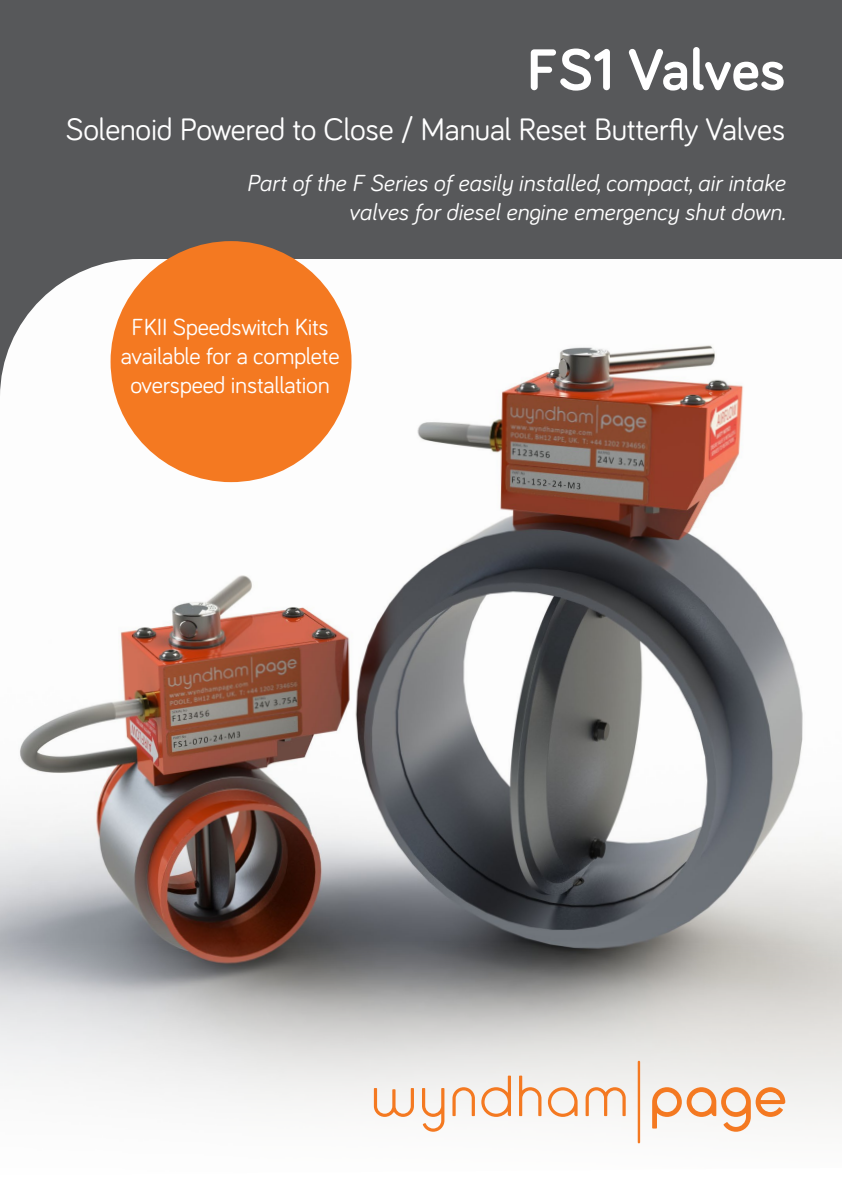
<style>
.page{position:relative;width:842px;height:1191px;background:#fff}
.page>*{position:absolute;margin:0;border:0;box-sizing:border-box;transform-origin:0 0}
.t1{font:700 60px "Bariol";color:#fff}
.t2{font:32px "Bariol";letter-spacing:-.01em;color:#fff}
.t3{font:italic 24px/28.8px "Bariol";color:#fff;text-align:right}
.t4{font:24px/28.8px "Bariol";letter-spacing:-.01em;color:#fff;text-align:center}
</style>
<div class="page">
<img style="left:0;top:397px;width:842px;height:747px">
<svg style="left:0;top:0;width:842px;height:397px;fill:#57585a"></svg>
<hr style="left:638px;top:1060px;width:2px;height:83px;background:#f47921">
<svg style="left:586px;top:1087px;width:40px;height:29px"></svg>
<svg style="left:481px;top:1075px;width:30px;height:41px"></svg>
<svg style="left:519px;top:1075px;width:22px;height:41px"></svg>
<svg style="left:374px;top:1088px;width:40px;height:28px"></svg>
<svg style="left:422px;top:1088px;width:22px;height:43px"></svg>
<svg style="left:452px;top:1087px;width:23px;height:29px"></svg>
<svg style="left:548px;top:1087px;width:30px;height:29px"></svg>
<svg style="left:652px;top:1087px;width:133px;height:44px"></svg>
<div style="left:111px;top:241px;width:240px;height:241px;background:#f47921;border-radius:50%"></div>
<p class="t1" style="left:527px;top:29px;width:260px">FS1 Valves</p>
<p class="t2" style="left:66px;top:107px;width:721px">Solenoid Powered to Close / Manual Reset Butterfly Valves</p>
<p class="t3" style="left:247px;top:167px;width:540px">Part of the F Series of easily installed, compact, air intake valves for diesel engine emergency shut down.</p>
<p class="t4" style="left:121px;top:311px;width:220px">FKII Speedswitch Kits available for a complete overspeed installation</p>
</div>
